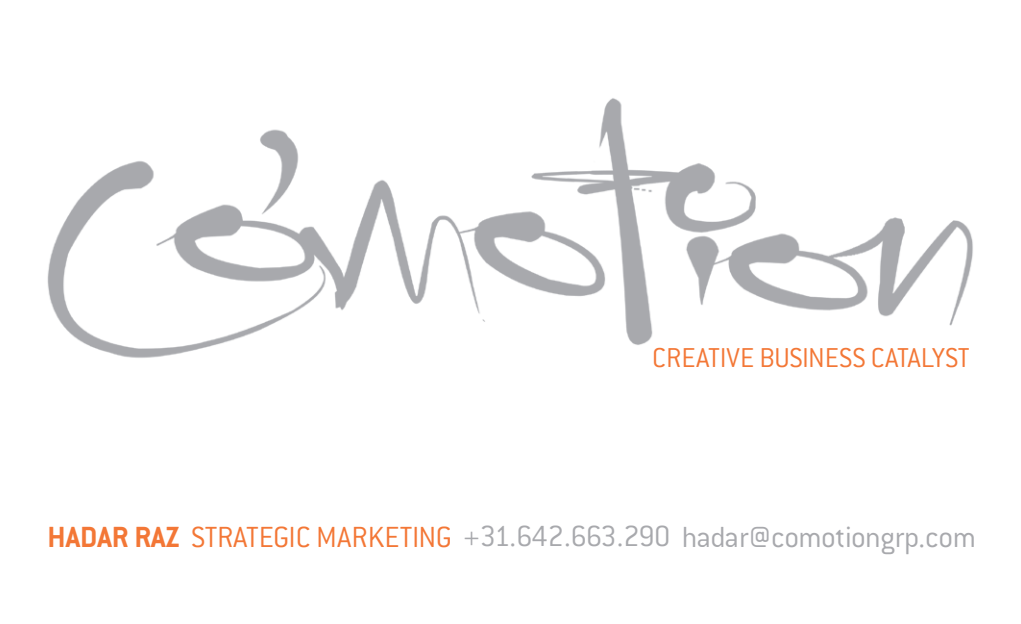
<style>
.page{position:relative;width:1021px;height:624px;background:#fff}
.page>*{position:absolute;margin:0;border:0;box-sizing:border-box;transform-origin:0 0}
.t1{font:300 32px "Conduit ITC";letter-spacing:-.02em;color:#a8a9ad}
.t2{font:700 32px "Conduit ITC";color:#f37736}
.t3{font:300 30px "Conduit ITC";letter-spacing:-.01em;color:#f37736}
.s1{font-weight:300}
.s2{color:#f37736}
</style>
<div class="page">
<img style="left:47px;top:98px;width:926px;height:260px">
<p class="t3" style="left:652px;top:341px;width:319px">CREATIVE BUSINESS CATALYST</p>
<p class="t2" style="left:47px;top:518px;width:158px">HADAR RAZ <span class="s1">STRATE</span></p>
<p class="t1" style="left:273px;top:519px;width:704px"><span class="s2">GIC MARKETING</span> +31.642.663.290 HADAR@COMOTIONGRP.COM</p>
</div>
